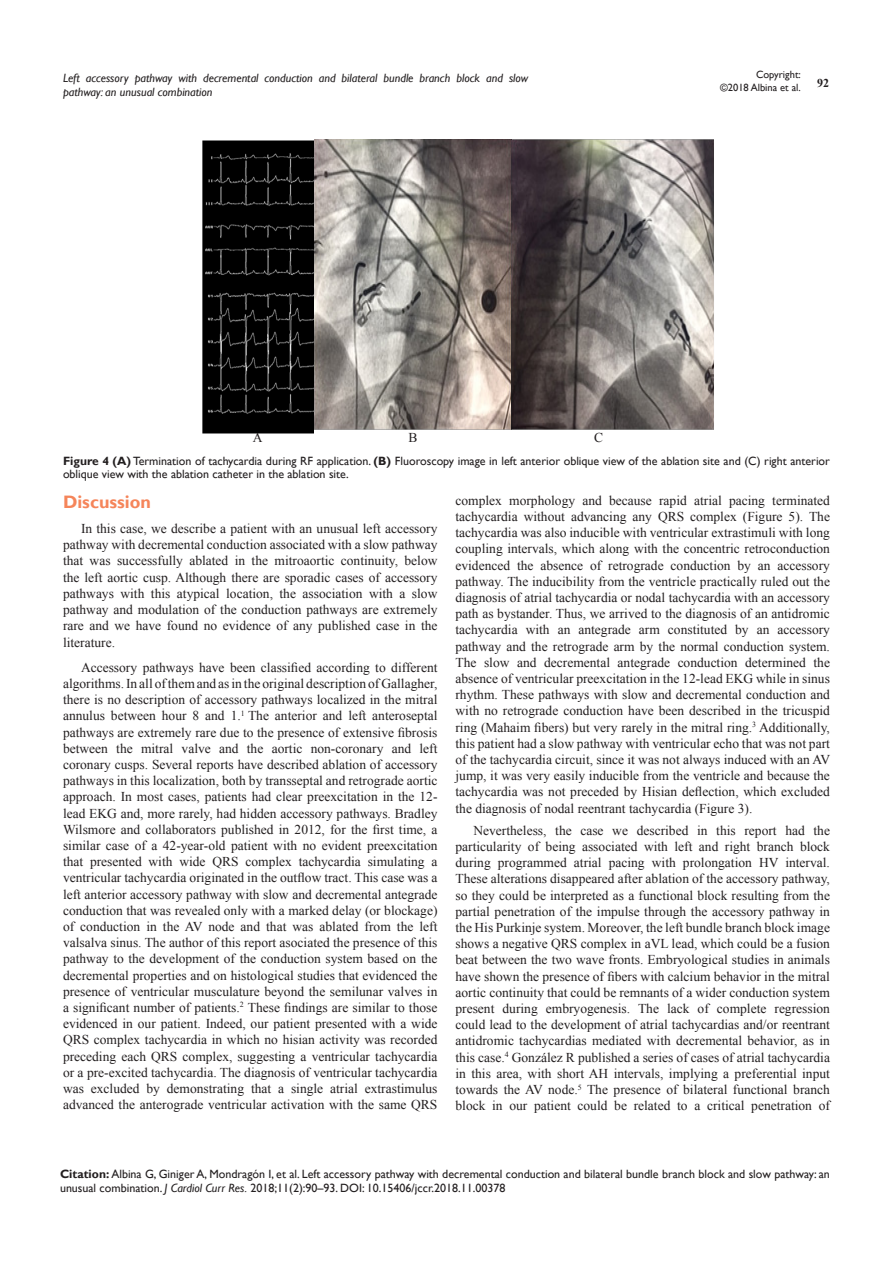
<style>
.page{position:relative;width:893px;height:1263px;background:#fff}
.page>*{position:absolute;margin:0;border:0;box-sizing:border-box;transform-origin:0 0}
.List_Paragraph{font:700 18px "Gill Sans";color:#f5855a}
.t1{font:13.5px/16.2px "Times New Roman";color:#231f20;text-align:justify}
.Citation{font:12px/14.4px "Gill Sans";color:#231f20}
.t2{font:italic 12px/14.4px "Gill Sans";color:#231f20}
.t3{font:700 12px "Times New Roman";color:#231f20}
.t4{font:10.5px/12.6px "Gill Sans";color:#231f20;text-align:right}
.s1{font-weight:700}
.s2{font-style:italic}
</style>
<div class="page">
<img style="left:202px;top:141px;width:112px;height:292px">
<img style="left:315px;top:139px;width:399px;height:291px">
<p class="t4" style="left:720px;top:69px;width:82px">Copyright:<br>©2018 Albina et al.</p>
<p class="t2" style="left:63px;top:71px;width:466px">Left accessory pathway with decremental conduction and bilateral bundle branch block and slow pathway: an unusual combination</p>
<p class="t3" style="left:817px;top:75px;width:13px">92</p>
<p class="t1" style="left:253px;top:430px;width:11px">A</p>
<p class="t1" style="left:408px;top:430px;width:11px">B</p>
<p class="t1" style="left:594px;top:430px;width:11px">C</p>
<p class="Citation" style="left:63px;top:454px;width:768px;line-height:13.5px"><span class="s1">Figure 4 (A)</span> Termination of tachycardia during RF application. <span class="s1">(B)</span> Fluoroscopy image in left anterior oblique view of the ablation site and (C) right anterior oblique view with the ablation catheter in the ablation site.</p>
<p class="List_Paragraph" style="left:63px;top:491px;width:89px">Discussion</p>
<p class="t1" style="left:63px;top:520px;width:376px;text-indent:18px">In this case, we describe a patient with an unusual left accessory pathway with decremental conduction associated with a slow pathway that was successfully ablated in the mitroaortic continuity, below the left aortic cusp. Although there are sporadic cases of accessory pathways with this atypical location, the association with a slow pathway and modulation of the conduction pathways are extremely rare and we have found no evidence of any published case in the literature.</p>
<p class="t1" style="left:63px;top:659px;width:376px;text-indent:18px">Accessory pathways have been classified according to different algorithms. In all of them and as in the original description of Gallagher, there is no description of accessory pathways localized in the mitral annulus between hour 8 and 1.<sup>1</sup> The anterior and left anteroseptal pathways are extremely rare due to the presence of extensive fibrosis between the mitral valve and the aortic non-coronary and left coronary cusps. Several reports have described ablation of accessory pathways in this localization, both by transseptal and retrograde aortic approach. In most cases, patients had clear preexcitation in the 12- lead EKG and, more rarely, had hidden accessory pathways. Bradley Wilsmore and collaborators published in 2012, for the first time, a similar case of a 42-year-old patient with no evident preexcitation that presented with wide QRS complex tachycardia simulating a ventricular tachycardia originated in the outflow tract. This case was a left anterior accessory pathway with slow and decremental antegrade conduction that was revealed only with a marked delay (or blockage) of conduction in the AV node and that was ablated from the left valsalva sinus. The author of this report asociated the presence of this pathway to the development of the conduction system based on the decremental properties and on histological studies that evidenced the presence of ventricular musculature beyond the semilunar valves in a significant number of patients.<sup>2</sup> These findings are similar to those evidenced in our patient. Indeed, our patient presented with a wide QRS complex tachycardia in which no hisian activity was recorded preceding each QRS complex, suggesting a ventricular tachycardia or a pre-excited tachycardia. The diagnosis of ventricular tachycardia was excluded by demonstrating that a single atrial extrastimulus advanced the anterograde ventricular activation with the same QRS</p>
<p class="t1" style="left:455px;top:492px;width:376px">complex morphology and because rapid atrial pacing terminated tachycardia without advancing any QRS complex (Figure 5). The tachycardia was also inducible with ventricular extrastimuli with long coupling intervals, which along with the concentric retroconduction evidenced the absence of retrograde conduction by an accessory pathway. The inducibility from the ventricle practically ruled out the diagnosis of atrial tachycardia or nodal tachycardia with an accessory path as bystander. Thus, we arrived to the diagnosis of an antidromic tachycardia with an antegrade arm constituted by an accessory pathway and the retrograde arm by the normal conduction system.<br>The slow and decremental antegrade conduction determined the absence of ventricular preexcitation in the 12-lead EKG while in sinus rhythm. These pathways with slow and decremental conduction and with no retrograde conduction have been described in the tricuspid ring (Mahaim fibers) but very rarely in the mitral ring.<sup>3</sup> Additionally, this patient had a slow pathway with ventricular echo that was not part of the tachycardia circuit, since it was not always induced with an AV jump, it was very easily inducible from the ventricle and because the tachycardia was not preceded by Hisian deflection, which excluded the diagnosis of nodal reentrant tachycardia (Figure 3).</p>
<p class="t1" style="left:455px;top:822px;width:376px;text-indent:18px">Nevertheless, the case we described in this report had the particularity of being associated with left and right branch block during programmed atrial pacing with prolongation HV interval.<br>These alterations disappeared after ablation of the accessory pathway, so they could be interpreted as a functional block resulting from the partial penetration of the impulse through the accessory pathway in the His Purkinje system. Moreover, the left bundle branch block image shows a negative QRS complex in aVL lead, which could be a fusion beat between the two wave fronts. Embryological studies in animals have shown the presence of fibers with calcium behavior in the mitral aortic continuity that could be remnants of a wider conduction system present during embryogenesis. The lack of complete regression could lead to the development of atrial tachycardias and/or reentrant antidromic tachycardias mediated with decremental behavior, as in this case.<sup>4</sup> González R published a series of cases of atrial tachycardia in this area, with short AH intervals, implying a preferential input towards the AV node.<sup>5</sup> The presence of bilateral functional branch block in our patient could be related to a critical penetration of</p>
<p class="Citation" style="left:60px;top:1167px;width:771px"><span class="s1">Citation:</span> Albina G, Giniger A, Mondragón I, et al. Left accessory pathway with decremental conduction and bilateral bundle branch block and slow pathway: an unusual combination. <span class="s2">J Cardiol Curr Res.</span> 2018;11(2):90–93. DOI: 10.15406/jccr.2018.11.00378</p>
</div>
